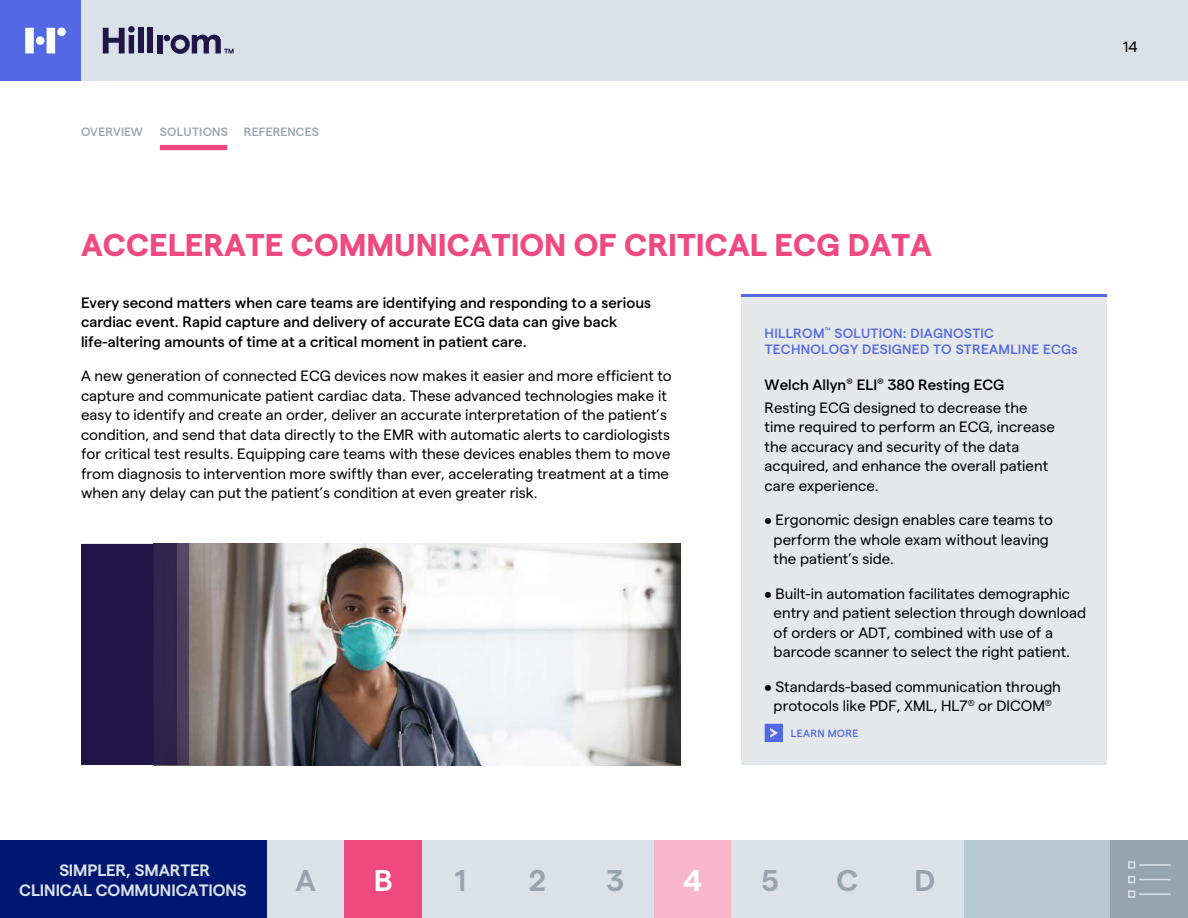
<style>
.page{position:relative;width:1188px;height:918px;background:#fff}
.page>*{position:absolute;margin:0;border:0;box-sizing:border-box;transform-origin:0 0}
.t1{font:700 31.5px "Matter";color:#ee4a80}
.t2{font:600 30px "Matter";color:#97a3ad}
.t3{font:600 30px "Matter";color:#fff}
.t4{font:600 16.5px/19.8px "Matter";letter-spacing:-.005em;color:#dae1e8;text-align:center}
.t5{font:15px/19.5px "Matter";color:#000}
.t6{font:500 15px/19.5px "Matter";color:#000}
.t7{font:500 13.5px/16.5px "Matter";letter-spacing:.025em;color:#5369e4}
.t8{font:500 12px "Matter";letter-spacing:.01em;color:#97a3ad}
.t9{font:500 10.5px "Matter";letter-spacing:.025em;color:#5369e4}
.s1{font-weight:500}
.s2{font-family:"Koz Go Pr 6 N"}
</style>
<div class="page">
<div style="left:742px;top:296px;width:365px;height:469px;background:#e4e8ea"></div>
<div style="left:0;top:0;width:1188px;height:81px;background:#dae1e8"></div>
<div style="left:0;top:0;width:81px;height:81px;background:#5369e4"></div>
<svg style="left:25px;top:28px;width:9px;height:25px"></svg>
<svg style="left:47px;top:28px;width:8px;height:25px"></svg>
<div style="left:57px;top:28px;width:9px;height:8px;background:#fff;border-radius:50%"></div>
<div style="left:138px;top:27px;width:6px;height:26px;background:#201547"></div>
<div style="left:148px;top:27px;width:5px;height:26px;background:#201547"></div>
<div style="left:157px;top:35px;width:5px;height:18px;background:#201547"></div>
<svg style="left:103px;top:26px;width:32px;height:27px"></svg>
<div style="left:36px;top:36px;width:8px;height:9px;background:#fff;border-radius:50%"></div>
<svg style="left:164px;top:35px;width:70px;height:19px"></svg>
<svg style="left:765px;top:724px;width:18px;height:18px"></svg>
<div style="left:160px;top:145px;width:67px;height:5px;background:#ee4a80"></div>
<img style="left:189px;top:544px;width:491px;height:221px">
<hr style="left:742px;top:294px;width:365px;height:3px;background:#5369e4">
<div style="left:81px;top:544px;width:73px;height:221px;background:#201547"></div>
<div style="left:154px;top:544px;width:23px;height:221px;background:#30254f"></div>
<div style="left:177px;top:544px;width:12px;height:221px;background:#4c4159"></div>
<div style="left:964px;top:840px;width:224px;height:78px;background:#b6c8d2"></div>
<div style="left:1111px;top:840px;width:77px;height:78px;background:#97a3ad"></div>
<div style="left:1128px;top:876px;width:7px;height:7px;border:2px solid #dae1e8"></div>
<hr style="left:1139px;top:879px;width:32px;height:1px;background:#dae1e8">
<div style="left:1128px;top:890px;width:7px;height:8px;border:2px solid #dae1e8"></div>
<hr style="left:1139px;top:893px;width:32px;height:2px;background:#dae1e8">
<div style="left:499px;top:840px;width:78px;height:78px;background:#dae1e8"></div>
<div style="left:0;top:840px;width:267px;height:78px;background:#001871"></div>
<div style="left:267px;top:840px;width:77px;height:78px;background:#dae1e8"></div>
<div style="left:344px;top:840px;width:78px;height:78px;background:#ee4a80"></div>
<div style="left:422px;top:840px;width:77px;height:78px;background:#dae1e8"></div>
<div style="left:577px;top:840px;width:77px;height:78px;background:#dae1e8"></div>
<div style="left:654px;top:840px;width:77px;height:78px;background:#f8b6cc"></div>
<div style="left:731px;top:840px;width:78px;height:78px;background:#dae1e8"></div>
<div style="left:809px;top:840px;width:77px;height:78px;background:#dae1e8"></div>
<div style="left:886px;top:840px;width:78px;height:78px;background:#dae1e8"></div>
<div style="left:1128px;top:861px;width:7px;height:8px;border:2px solid #dae1e8"></div>
<hr style="left:1139px;top:864px;width:32px;height:2px;background:#dae1e8">
<p class="t8" style="left:81px;top:123px;width:63px">OVERVIEW</p>
<p class="t8" style="left:160px;top:123px;width:70px">SOLUTIONS</p>
<p class="t8" style="left:244px;top:123px;width:76px">REFERENCES</p>
<p class="t5" style="left:1123px;top:35px;width:16px">14</p>
<h1 class="t1" style="left:81px;top:222px;width:853px">ACCELERATE COMMUNICATION OF CRITICAL ECG DATA</h1>
<p class="t6" style="left:81px;top:291px;width:572px">Every second matters when care teams are identifying and responding to a serious cardiac event. Rapid capture and delivery of accurate ECG data can give back life-altering amounts of time at a critical moment in patient care.</p>
<p class="t5" style="left:81px;top:365px;width:592px">A new generation of connected ECG devices now makes it easier and more efficient to capture and communicate patient cardiac data. These advanced technologies make it easy to identify and create an order, deliver an accurate interpretation of the patient’s condition, and send that data directly to the EMR with automatic alerts to cardiologists for critical test results. Equipping care teams with these devices enables them to move from diagnosis to intervention more swiftly than ever, accelerating treatment at a time when any delay can put the patient’s condition at even greater risk.</p>
<p class="t7" style="left:765px;top:324px;width:315px">HILLROM<sup>™</sup> SOLUTION: DIAGNOSTIC<br>TECHNOLOGY DESIGNED TO STREAMLINE ECGs</p>
<p class="t5" style="left:765px;top:373px;width:264px;line-height:22.5px"><span class="s1">Welch Allyn</span><span class="s2">®</span> <span class="s1">ELI</span><span class="s2">®</span> <span class="s1">380 Resting ECG<br></span>Resting ECG designed to decrease the</p>
<p class="t5" style="left:765px;top:416px;width:292px">time required to perform an ECG, increase the accuracy and security of the data acquired, and enhance the overall patient care experience.</p>
<p class="t5" style="left:774px;top:509px;width:281px;text-indent:-9px">• Ergonomic design enables care teams to perform the whole exam without leaving the patient’s side.</p>
<p class="t5" style="left:774px;top:583px;width:314px;text-indent:-9px">• Built-in automation facilitates demographic entry and patient selection through download of orders or ADT, combined with use of a barcode scanner to select the right patient.</p>
<p class="t5" style="left:765px;top:676px;width:298px;text-align:center">• Standards-based communication through protocols like PDF, XML, HL7<sup>®</sup> or DICOM<sup>®</sup></p>
<p class="t9" style="left:791px;top:725px;width:69px">LEARN MORE</p>
<p class="t4" style="left:19px;top:859px;width:229px">SIMPLER, SMARTER<br>CLINICAL COMMUNICATIONS</p>
<h2 class="t2" style="left:296px;top:859px;width:22px">A</h2>
<h2 class="t3" style="left:374px;top:859px;width:20px">B</h2>
<h2 class="t2" style="left:455px;top:859px;width:13px">1</h2>
<h2 class="t2" style="left:529px;top:859px;width:19px">2</h2>
<h2 class="t2" style="left:607px;top:859px;width:19px">3</h2>
<h2 class="t3" style="left:683px;top:859px;width:20px">4</h2>
<h2 class="t2" style="left:761px;top:859px;width:19px">5</h2>
<h2 class="t2" style="left:837px;top:859px;width:23px">C</h2>
<h2 class="t2" style="left:915px;top:859px;width:22px">D</h2>
</div>
